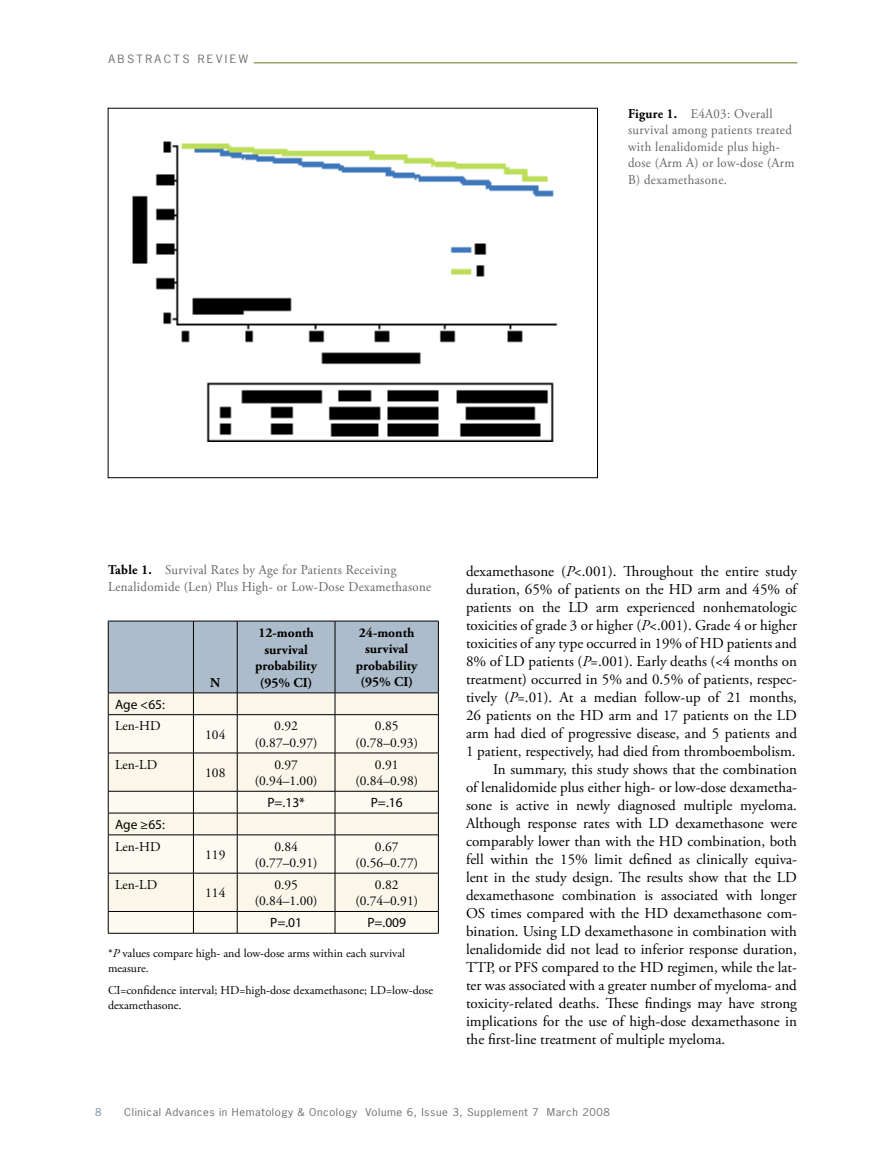
<style>
.page{position:relative;width:878px;height:1175px;background:#fff}
.page>*{position:absolute;margin:0;border:0;box-sizing:border-box;transform-origin:0 0}
.t1{font:15px "Adobe Garamond Pro";color:#000}
.t2{font:13.5px/16.5px "Adobe Garamond Pro";letter-spacing:.025em;color:#636466;scale:.95 1}
.t3{font:13.5px/16.5px "Adobe Garamond Pro";color:#000;text-align:center}
.t4{font:700 13.5px/16.5px "Adobe Garamond Pro";color:#000;text-align:center}
.t5{font:13.5px "Myriad Pro";color:#000}
.t6{font:12px/15px "Adobe Garamond Pro";color:#000}
.t7{font:10.8px "News Gothic Std";color:#6d6e71;scale:1.11 1}
.t8{font:10.2px "News Gothic Std";letter-spacing:.05em;color:#6d6e71;scale:1.11 1}
.t9{font:10.2px "News Gothic Std";color:#738ba5;scale:1.11 1}
.s1{font-weight:700;color:#000}
.s2{font-style:italic}
</style>
<div class="page">
<hr style="left:254px;top:63px;width:543px;height:1px;background:#677718">
<div style="left:109px;top:715px;width:329px;height:218px;background:#fcfaf1"></div>
<svg style="left:108px;top:621px;width:331px;height:93px"></svg>
<hr style="left:108px;top:714px;width:85px;height:1px;background:#000">
<hr style="left:108px;top:715px;width:1px;height:37px;background:#000">
<hr style="left:193px;top:714px;width:44px;height:1px;background:#000">
<hr style="left:193px;top:715px;width:1px;height:37px;background:#000">
<hr style="left:237px;top:714px;width:98px;height:1px;background:#000">
<hr style="left:237px;top:715px;width:1px;height:37px;background:#000">
<hr style="left:335px;top:714px;width:103px;height:1px;background:#000">
<hr style="left:335px;top:715px;width:1px;height:37px;background:#000">
<hr style="left:438px;top:715px;width:1px;height:37px;background:#000">
<hr style="left:108px;top:752px;width:85px;height:1px;background:#000">
<hr style="left:108px;top:753px;width:1px;height:38px;background:#000">
<hr style="left:193px;top:752px;width:44px;height:1px;background:#000">
<hr style="left:193px;top:753px;width:1px;height:38px;background:#000">
<hr style="left:237px;top:752px;width:98px;height:1px;background:#000">
<hr style="left:237px;top:753px;width:1px;height:38px;background:#000">
<hr style="left:335px;top:752px;width:103px;height:1px;background:#000">
<hr style="left:335px;top:753px;width:1px;height:38px;background:#000">
<hr style="left:438px;top:753px;width:1px;height:38px;background:#000">
<hr style="left:108px;top:791px;width:85px;height:1px;background:#000">
<hr style="left:193px;top:791px;width:44px;height:1px;background:#000">
<hr style="left:237px;top:791px;width:98px;height:1px;background:#000">
<hr style="left:335px;top:791px;width:103px;height:1px;background:#000">
<hr style="left:108px;top:812px;width:85px;height:1px;background:#000">
<svg style="left:108px;top:791px;width:1px;height:43px"></svg>
<hr style="left:193px;top:812px;width:44px;height:1px;background:#000">
<svg style="left:193px;top:791px;width:1px;height:43px"></svg>
<hr style="left:237px;top:812px;width:98px;height:1px;background:#000">
<svg style="left:237px;top:791px;width:1px;height:43px"></svg>
<hr style="left:335px;top:812px;width:103px;height:1px;background:#000">
<svg style="left:335px;top:791px;width:1px;height:43px"></svg>
<svg style="left:438px;top:791px;width:1px;height:43px"></svg>
<hr style="left:108px;top:834px;width:85px;height:1px;background:#000">
<hr style="left:108px;top:835px;width:1px;height:38px;background:#000">
<hr style="left:193px;top:834px;width:44px;height:1px;background:#000">
<hr style="left:193px;top:835px;width:1px;height:38px;background:#000">
<hr style="left:237px;top:834px;width:98px;height:1px;background:#000">
<hr style="left:237px;top:835px;width:1px;height:38px;background:#000">
<hr style="left:335px;top:834px;width:103px;height:1px;background:#000">
<hr style="left:335px;top:835px;width:1px;height:38px;background:#000">
<hr style="left:438px;top:835px;width:1px;height:38px;background:#000">
<hr style="left:108px;top:873px;width:85px;height:1px;background:#000">
<hr style="left:108px;top:873px;width:1px;height:38px;background:#000">
<hr style="left:193px;top:873px;width:44px;height:1px;background:#000">
<hr style="left:193px;top:873px;width:1px;height:38px;background:#000">
<hr style="left:237px;top:873px;width:98px;height:1px;background:#000">
<hr style="left:237px;top:873px;width:1px;height:38px;background:#000">
<hr style="left:335px;top:873px;width:103px;height:1px;background:#000">
<hr style="left:335px;top:873px;width:1px;height:38px;background:#000">
<hr style="left:438px;top:873px;width:1px;height:38px;background:#000">
<hr style="left:108px;top:911px;width:85px;height:1px;background:#000">
<svg style="left:108px;top:911px;width:1px;height:22px"></svg>
<hr style="left:193px;top:911px;width:44px;height:1px;background:#000">
<svg style="left:193px;top:911px;width:1px;height:22px"></svg>
<hr style="left:237px;top:911px;width:98px;height:1px;background:#000">
<svg style="left:237px;top:911px;width:1px;height:22px"></svg>
<hr style="left:335px;top:911px;width:103px;height:1px;background:#000">
<svg style="left:335px;top:912px;width:1px;height:21px"></svg>
<svg style="left:438px;top:911px;width:1px;height:22px"></svg>
<hr style="left:108px;top:933px;width:85px;height:1px;background:#000">
<hr style="left:193px;top:933px;width:44px;height:1px;background:#000">
<hr style="left:237px;top:933px;width:98px;height:1px;background:#000">
<hr style="left:335px;top:933px;width:103px;height:1px;background:#000">
<img style="left:132px;top:141px;width:426px;height:300px">
<p class="t7" style="left:108px;top:52px;width:26px">Abstracts</p>
<p class="t7" style="left:198px;top:52px;width:47px">r evi ew</p>
<p class="t2" style="left:628px;top:106px;width:177px"><span class="s1">Figure 1.</span> E4A03: Overall survival among patients treated with lenalidomide plus high&shy;dose (Arm A) or low-dose (Arm<br>B) dexamethasone.</p>
<p class="t2" style="left:108px;top:562px;width:341px"><span class="s1">Table 1.</span> Survival Rates by Age for Patients Receiving<br>Lenalidomide (Len) Plus High- or Low-Dose Dexamethasone</p>
<p class="t5" style="left:115px;top:695px;width:51px">Age &lt;65:</p>
<p class="t3" style="left:115px;top:718px;width:47px">Len-HD</p>
<p class="t3" style="left:115px;top:756px;width:44px">Len-LD</p>
<p class="t5" style="left:115px;top:816px;width:51px">Age ≥65:</p>
<p class="t3" style="left:115px;top:838px;width:47px">Len-HD</p>
<p class="t4" style="left:210px;top:674px;width:12px">N</p>
<p class="t4" style="left:255px;top:625px;width:63px">12-month survival probability (95% CI)</p>
<p class="t4" style="left:356px;top:624px;width:63px">24-month survival probability (95% CI)</p>
<p class="t3" style="left:205px;top:726px;width:22px">104</p>
<p class="t3" style="left:255px;top:718px;width:64px">0.92 (0.87–0.97)</p>
<p class="t3" style="left:355px;top:718px;width:64px">0.85 (0.78–0.93)</p>
<p class="t3" style="left:205px;top:765px;width:22px">108</p>
<p class="t3" style="left:255px;top:756px;width:64px">0.97 (0.94–1.00)</p>
<p class="t3" style="left:355px;top:756px;width:64px">0.91 (0.84–0.98)</p>
<p class="t5" style="left:267px;top:794px;width:39px">P=.13*</p>
<p class="t5" style="left:371px;top:794px;width:33px">P=.16</p>
<p class="t3" style="left:205px;top:846px;width:22px">119</p>
<p class="t3" style="left:255px;top:838px;width:64px">0.84 (0.77–0.91)</p>
<p class="t3" style="left:355px;top:838px;width:64px">0.67 (0.56–0.77)</p>
<p class="t3" style="left:115px;top:877px;width:44px">Len-LD</p>
<p class="t3" style="left:205px;top:885px;width:22px">114</p>
<p class="t3" style="left:255px;top:877px;width:64px">0.95 (0.84–1.00)</p>
<p class="t3" style="left:355px;top:877px;width:64px">0.82 (0.74–0.91)</p>
<p class="t5" style="left:270px;top:914px;width:33px">P=.01</p>
<p class="t5" style="left:367px;top:914px;width:40px">P=.009</p>
<p class="t6" style="left:108px;top:946px;width:298px">*<span class="s2">P</span> values compare high- and low-dose arms within each survival measure.</p>
<p class="t6" style="left:108px;top:983px;width:327px">CI=confidence interval; HD=high-dose dexamethasone; LD=low-dose dexamethasone.</p>
<p class="t1" style="left:466px;top:562px;width:332px">dexamethasone (<span class="s2">P</span>&lt;.001). Throughout the entire study</p>
<p class="t1" style="left:466px;top:580px;width:332px">duration, 65% of patients on the HD arm and 45% of</p>
<p class="t1" style="left:466px;top:598px;width:332px">patients on the LD arm experienced nonhematologic</p>
<p class="t1" style="left:466px;top:616px;width:332px">toxicities of grade 3 or higher (<span class="s2">P</span>&lt;.001). Grade 4 or higher</p>
<p class="t1" style="left:466px;top:634px;width:332px">toxicities of any type occurred in 19% of HD patients and</p>
<p class="t1" style="left:466px;top:652px;width:332px">8% of LD patients (<span class="s2">P</span>=.001). Early deaths (&lt;4 months on</p>
<p class="t1" style="left:466px;top:670px;width:332px">treatment) occurred in 5% and 0.5% of patients, respec-</p>
<p class="t1" style="left:466px;top:688px;width:332px">tively (<span class="s2">P</span>=.01). At a median follow-up of 21 months,</p>
<p class="t1" style="left:466px;top:706px;width:332px">26 patients on the HD arm and 17 patients on the LD</p>
<p class="t1" style="left:466px;top:724px;width:332px">arm had died of progressive disease, and 5 patients and</p>
<p class="t1" style="left:466px;top:742px;width:331px">1 patient, respectively, had died from thromboembolism.</p>
<p class="t1" style="left:493px;top:760px;width:305px">In summary, this study shows that the combination</p>
<p class="t1" style="left:466px;top:778px;width:332px">of lenalidomide plus either high- or low-dose dexametha-</p>
<p class="t1" style="left:466px;top:796px;width:332px">sone is active in newly diagnosed multiple myeloma.</p>
<p class="t1" style="left:466px;top:814px;width:332px">Although response rates with LD dexamethasone were</p>
<p class="t1" style="left:466px;top:832px;width:332px">comparably lower than with the HD combination, both</p>
<p class="t1" style="left:466px;top:850px;width:332px">fell within the 15% limit defined as clinically equiva-</p>
<p class="t1" style="left:466px;top:868px;width:332px">lent in the study design. The results show that the LD</p>
<p class="t1" style="left:466px;top:886px;width:332px">dexamethasone combination is associated with longer</p>
<p class="t1" style="left:466px;top:904px;width:332px">OS times compared with the HD dexamethasone com-</p>
<p class="t1" style="left:466px;top:922px;width:332px">bination. Using LD dexamethasone in combination with</p>
<p class="t1" style="left:466px;top:940px;width:332px">lenalidomide did not lead to inferior response duration,</p>
<p class="t1" style="left:466px;top:958px;width:332px">TTP, or PFS compared to the HD regimen, while the lat-</p>
<p class="t1" style="left:466px;top:976px;width:332px">ter was associated with a greater number of myeloma- and</p>
<p class="t1" style="left:466px;top:994px;width:332px">toxicity-related deaths. These findings may have strong</p>
<p class="t1" style="left:466px;top:1012px;width:332px">implications for the use of high-dose dexamethasone in</p>
<p class="t1" style="left:466px;top:1030px;width:261px">the first-line treatment of multiple myeloma.</p>
<p class="t9" style="left:95px;top:1105px;width:7px">8</p>
<p class="t8" style="left:124px;top:1105px;width:439px">Clinical Advances in Hematology &amp; Oncology Volume 6, Issue 3, Supplement 7 March 2008</p>
</div>
